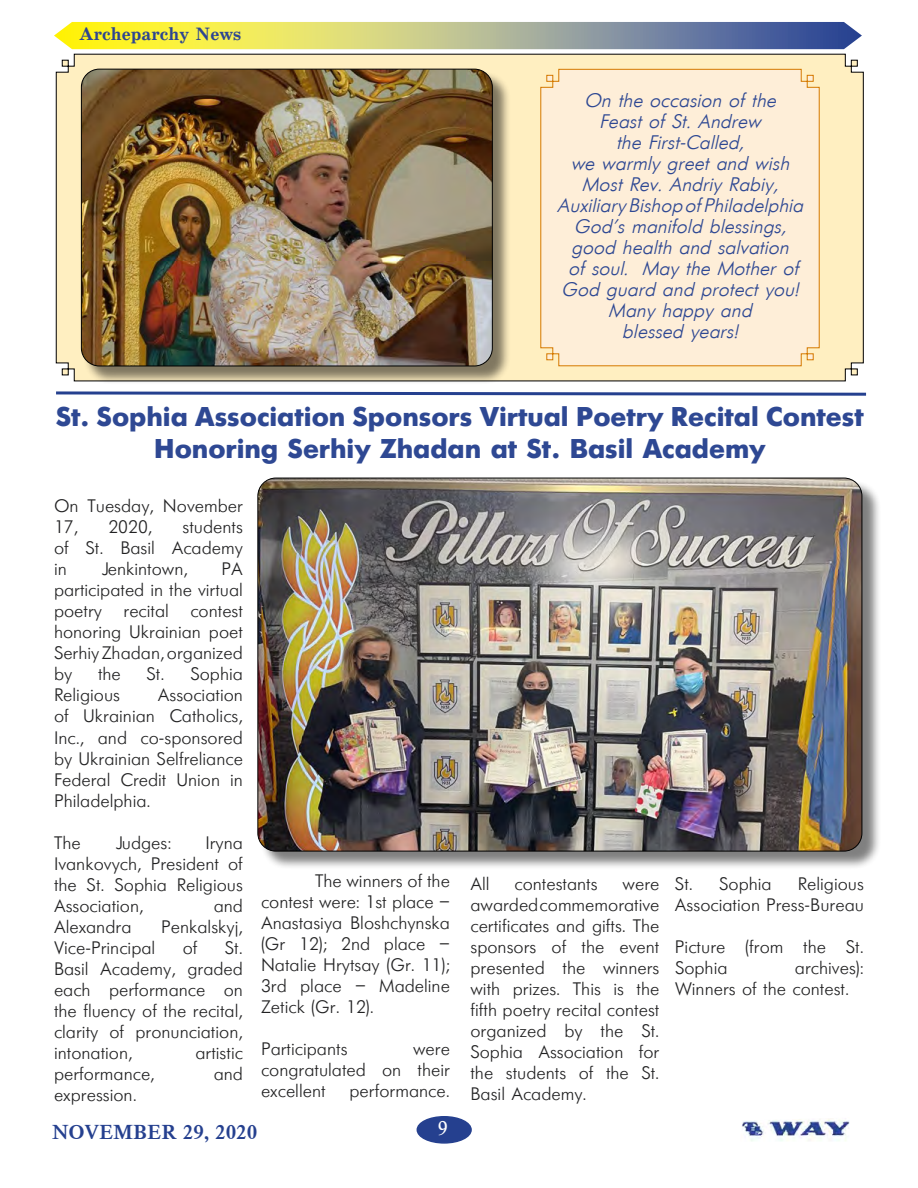
<style>
.page{position:relative;width:918px;height:1188px;background:#fff}
.page>*{position:absolute;margin:0;border:0;box-sizing:border-box;transform-origin:0 0}
.t1{font:700 27px/31.5px "Ukrainian Futuris";color:#2e4893;text-align:center}
.t2{font:700 21px "CR Timesky Cyrillic";color:#25408f}
.t3{font:21px "CR Timesky Cyrillic";color:#fff}
.t4{font:italic 19.5px/21px "Ukrainian Futuris";color:#2e4893;text-align:center}
.t5{font:18px/21px "Ukrainian Futuris";color:#222223;text-align:justify}
.t6{font:700 18px "Ukrainian School";color:#2d4592}
</style>
<div class="page">
<svg style="left:56px;top:54px;width:808px;height:327px;background:#f5e6bb"></svg>
<img style="left:742px;top:1119px;width:108px;height:22px">
<div style="left:417px;top:1117px;width:54px;height:26px;background:#25408f;border-radius:50%"></div>
<div style="left:417px;top:1116px;width:55px;height:28px;border:2px solid #25408f;border-radius:50%"></div>
<svg style="left:54px;top:22px;width:808px;height:27px;background:#b1b67e"></svg>
<div style="left:259px;top:479px;width:622px;height:391px;background:#000;opacity:.5"></div>
<img style="left:258px;top:478px;width:604px;height:373px">
<svg style="left:56px;top:391px;width:811px;height:5px"></svg>
<div style="left:83px;top:71px;width:428px;height:314px;background:#000;opacity:.5"></div>
<img style="left:81px;top:69px;width:411px;height:297px">
<div style="left:81px;top:69px;width:412px;height:297px;border:1px solid #000;border-radius:18px"></div>
<svg style="left:540px;top:69px;width:280px;height:298px;background:#fbe7cc"></svg>
<p class="t6" style="left:79px;top:24px;width:164px">Archeparchy News</p>
<p class="t4" style="left:557px;top:90px;width:248px">On the occasion of the<br>Feast of St. Andrew<br>the First-Called,<br>we warmly greet and wish<br>Most Rev. Andriy Rabiy,<br>Auxiliary Bishop of Philadelphia<br>God’s manifold blessings, good health and salvation<br>of soul. May the Mother of<br>God guard and protect you!<br>Many happy and<br>blessed years!</p>
<h1 class="t1" style="left:56px;top:401px;width:809px">St. Sophia Association Sponsors Virtual Poetry Recital Contest<br>Honoring Serhiy Zhadan at St. Basil Academy</h1>
<p class="t5" style="left:54px;top:496px;width:191px">On Tuesday, November<br>17,</p>
<p class="t5" style="left:54px;top:517px;width:190px;text-indent:129px">students of St. Basil Academy in</p>
<p class="t5" style="left:108px;top:517px;width:46px">2020,</p>
<p class="t5" style="left:100px;top:559px;width:89px">Jenkintown,</p>
<p class="t5" style="left:54px;top:559px;width:191px;text-indent:168px">PA participated in the virtual poetry recital contest honoring Ukrainian poet Serhiy Zhadan, organized by</p>
<p class="t5" style="left:98px;top:664px;width:24px">the</p>
<p class="t5" style="left:147px;top:664px;width:98px">St. Sophia</p>
<p class="t5" style="left:54px;top:685px;width:68px">Religious</p>
<p class="t5" style="left:54px;top:685px;width:191px;text-indent:104px">Association of Ukrainian Catholics, Inc., and co-sponsored by Ukrainian Selfreliance Federal Credit Union in Philadelphia.</p>
<p class="t5" style="left:54px;top:832px;width:28px">The</p>
<p class="t5" style="left:114px;top:832px;width:59px">Judges:</p>
<p class="t5" style="left:54px;top:832px;width:191px;text-indent:151px">Iryna Ivankovych, President of the St. Sophia Religious Association,</p>
<p class="t5" style="left:261px;top:871px;width:191px;text-indent:54px">The winners of the contest were: 1st place – Anastasiya Bloshchynska (Gr 12); 2nd place – Natalie Hrytsay (Gr. 11); 3rd place – Madeline Zetick (Gr. 12).</p>
<p class="t5" style="left:261px;top:1039px;width:88px">Participants</p>
<p class="t5" style="left:470px;top:874px;width:191px;text-indent:152px">were awarded commemorative certificates and gifts. The sponsors of the event presented the winners with prizes. This is the fifth poetry recital contest organized by the St.<br>Sophia Association for the students of the St.<br>Basil Academy.</p>
<p class="t5" style="left:675px;top:874px;width:98px">St. Sophia</p>
<p class="t5" style="left:675px;top:874px;width:191px;text-align:right">Religious<br>Association Press-Bureau</p>
<p class="t5" style="left:675px;top:937px;width:191px">Picture (from the St.<br>Sophia</p>
<p class="t5" style="left:470px;top:874px;width:21px">All</p>
<p class="t5" style="left:515px;top:874px;width:85px">contestants</p>
<p class="t5" style="left:214px;top:895px;width:31px">and</p>
<p class="t5" style="left:54px;top:916px;width:79px">Alexandra</p>
<p class="t5" style="left:161px;top:916px;width:83px">Penkalskyj,</p>
<p class="t5" style="left:54px;top:937px;width:103px">Vice-Principal</p>
<p class="t5" style="left:183px;top:937px;width:16px">of</p>
<p class="t5" style="left:54px;top:937px;width:191px;text-indent:171px">St.<br>Basil Academy, graded each performance on the fluency of the recital, clarity of pronunciation, intonation,</p>
<p class="t5" style="left:675px;top:957px;width:190px;text-indent:120px">archives):<br>Winners of the contest.</p>
<p class="t5" style="left:261px;top:1039px;width:191px;text-indent:152px">were congratulated on their excellent</p>
<p class="t5" style="left:195px;top:1042px;width:49px">artistic</p>
<p class="t5" style="left:54px;top:1063px;width:102px">performance,</p>
<p class="t5" style="left:214px;top:1063px;width:31px">and</p>
<p class="t5" style="left:54px;top:1084px;width:84px">expression.</p>
<p class="t5" style="left:350px;top:1081px;width:102px">performance.</p>
<p class="t2" style="left:52px;top:1120px;width:207px">NOVEMBER 29, 2020</p>
<p class="t3" style="left:438px;top:1116px;width:12px">9</p>
</div>
